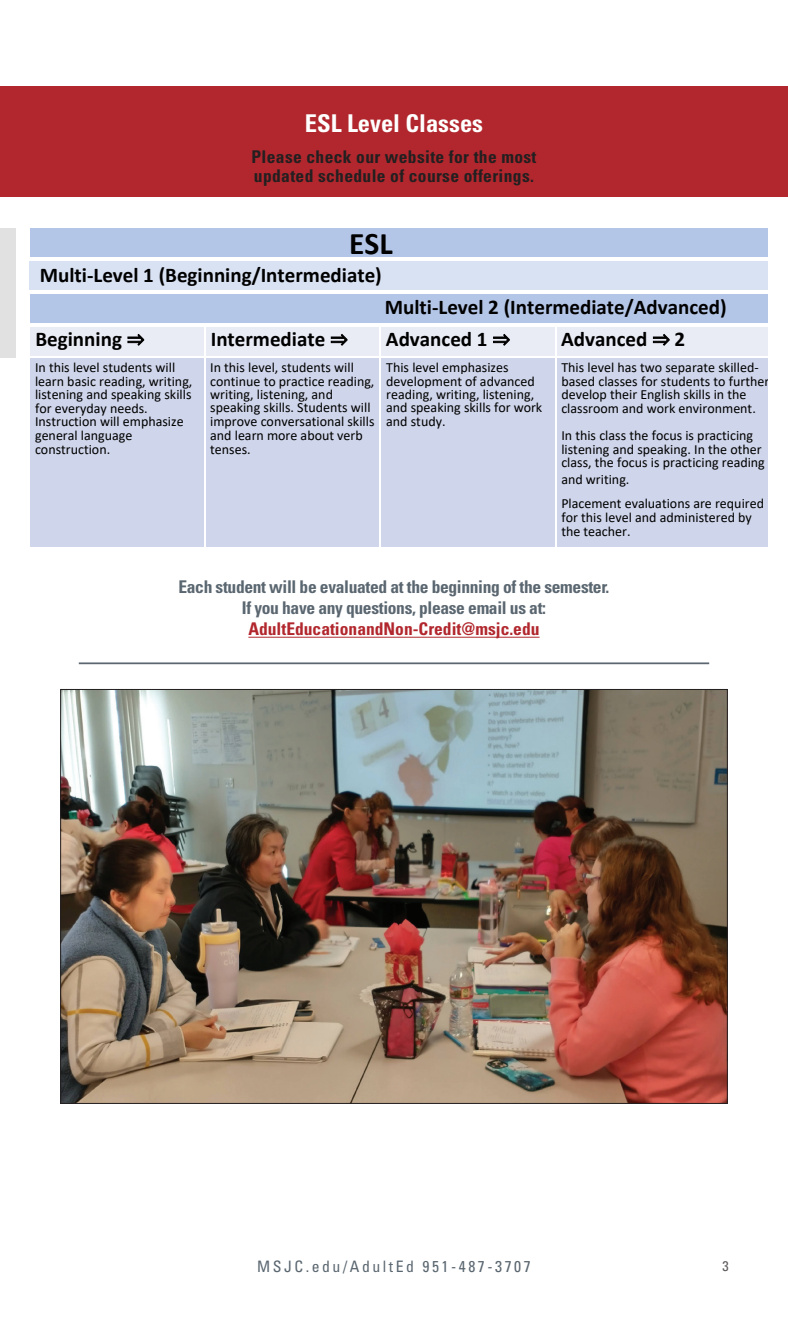
<style>
.page{position:relative;width:788px;height:1339px;background:#fff}
.page>*{position:absolute;margin:0;border:0;box-sizing:border-box;transform-origin:0 0}
.t1{font:700 31.5px "Calibri";color:#000}
.t2{font:700 condensed 24.5px "Univers LT Std";color:#fff}
.t3{font:700 21px "Calibri";color:#000}
.t4{font:700 condensed 17.5px/21px "Univers LT Std";color:#5a6670;text-align:center}
.t5{font:700 condensed 17.5px/18.4px "Univers LT Std";letter-spacing:.02em;color:#231f20}
.t6{font:700 condensed 17.5px "Univers LT Std";letter-spacing:-.02em;color:#5a6670}
.t7{font:condensed 15.75px "Univers LT Std";letter-spacing:.16em;color:#5a6670}
.t8{font:14px/13.7px "Calibri";color:#000}
.t9{font:condensed 14px "Univers LT Std";color:#231f20}
.s1{font-family:"Cambria Math";font-weight:400}
.s2{color:#b1272d}
</style>
<div class="page">
<div style="left:16px;top:87px;width:772px;height:110px;background:#b1272d"></div>
<div style="left:0;top:228px;width:16px;height:130px;background:#e1e1e1"></div>
<div style="left:0;top:87px;width:16px;height:110px;background:#b1272d"></div>
<hr style="left:248px;top:637px;width:291px;height:1px;background:#b1272d">
<hr style="left:79px;top:662px;width:630px;height:2px;background:#5a6670">
<img style="left:62px;top:691px;width:663px;height:411px">
<div style="left:29px;top:227px;width:739px;height:30px;background:#b4c6e7"></div>
<div style="left:29px;top:261px;width:739px;height:29px;background:#d9e2f3"></div>
<div style="left:29px;top:294px;width:739px;height:30px;background:#b4c6e7"></div>
<div style="left:29px;top:327px;width:175px;height:29px;background:#e9ebf5"></div>
<div style="left:205px;top:327px;width:174px;height:29px;background:#e9ebf5"></div>
<div style="left:381px;top:327px;width:174px;height:29px;background:#e9ebf5"></div>
<div style="left:556px;top:327px;width:212px;height:29px;background:#e9ebf5"></div>
<div style="left:29px;top:357px;width:175px;height:190px;background:#cfd5ea"></div>
<div style="left:205px;top:357px;width:174px;height:190px;background:#cfd5ea"></div>
<div style="left:381px;top:357px;width:174px;height:190px;background:#cfd5ea"></div>
<div style="left:556px;top:357px;width:212px;height:190px;background:#cfd5ea"></div>
<svg style="left:205px;top:327px;width:1px;height:29px"></svg>
<svg style="left:556px;top:327px;width:1px;height:29px"></svg>
<h2 class="t2" style="left:305px;top:108px;width:180px">ESL Level Classes</h2>
<p class="t5" style="left:251px;top:148px;width:286px">Please check our website for the most updated schedule of course offerings.</p>
<h1 class="t1" style="left:349px;top:231px;width:45px">ESL</h1>
<h3 class="t3" style="left:40px;top:266px;width:343px">Multi-Level 1 (Beginning/Intermediate)</h3>
<h3 class="t3" style="left:385px;top:298px;width:343px">Multi-Level 2 (Intermediate/Advanced)</h3>
<h3 class="t3" style="left:35px;top:330px;width:111px">Beginning <span class="s1">⇒</span></h3>
<h3 class="t3" style="left:211px;top:330px;width:139px">Intermediate <span class="s1">⇒</span></h3>
<h3 class="t3" style="left:386px;top:330px;width:126px">Advanced 1 <span class="s1">⇒</span></h3>
<h3 class="t3" style="left:561px;top:330px;width:125px">Advanced <span class="s1">⇒</span> 2</h3>
<p class="t8" style="left:35px;top:362px;width:159px">In this level students will learn basic reading, writing, listening and speaking skills for everyday needs.<br>Instruction will emphasize general language construction.</p>
<p class="t8" style="left:210px;top:362px;width:166px">In this level, students will continue to practice reading, writing, listening, and speaking skills. Students will improve conversational skills and learn more about verb tenses.</p>
<p class="t8" style="left:386px;top:362px;width:157px">This level emphasizes development of advanced reading, writing, listening, and speaking skills for work and study.</p>
<p class="t8" style="left:561px;top:362px;width:209px">This level has two separate skilled&shy;based classes for students to further develop their English skills in the classroom and work environment.</p>
<p class="t8" style="left:561px;top:430px;width:205px">In this class the focus is practicing listening and speaking. In the other class, the focus is practicing reading</p>
<p class="t8" style="left:561px;top:467px;width:204px;line-height:24px">and writing.<br>Placement evaluations are required</p>
<p class="t8" style="left:561px;top:511px;width:192px">for this level and administered by the teacher.</p>
<p class="t6" style="left:178px;top:576px;width:432px">Each student will be evaluated at the beginning of the semester.</p>
<p class="t4" style="left:242px;top:598px;width:306px">If you have any questions, please email us at:<br><span class="s2">AdultEducationandNon-Credit@msjc.edu</span></p>
<p class="t7" style="left:257px;top:1256px;width:275px">MSJC.edu/AdultEd 951-487-3707</p>
<p class="t9" style="left:722px;top:1257px;width:8px">3</p>
</div>
